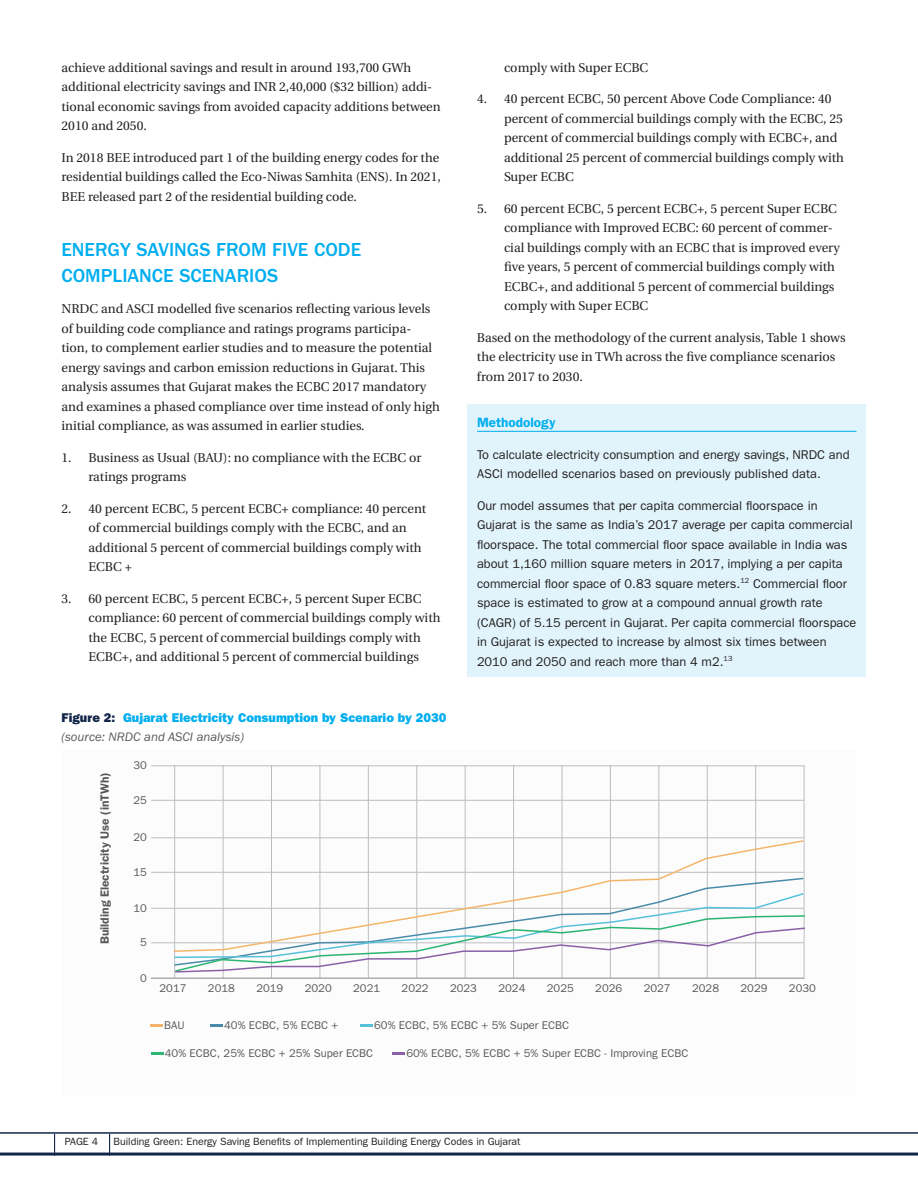
<style>
.page{position:relative;width:918px;height:1188px;background:#fff}
.page>*{position:absolute;margin:0;border:0;box-sizing:border-box;transform-origin:0 0}
.t1{font:500 19.5px/25.5px "ITC Franklin Gothic Std";color:#00aeef}
.t2{font:600 13.5px "ITC Franklin Gothic Std";color:#00aeef}
.t3{font:12.75px/19.5px "Utopia";color:#231f20}
.t4{font:12.75px/19.5px "ITC Franklin Gothic Std";color:#231f20}
.t5{font:12.75px "ITC Franklin Gothic Std Hvy";color:#00aeef}
.t6{font:italic 12.75px "ITC Franklin Gothic Std";color:#57585a}
.t7{font:600 12px "ITC Franklin Gothic Std";color:#57585a}
.t8{font:11.25px "ITC Franklin Gothic Std";color:#57585a}
.t9{font:10.5px "ITC Franklin Gothic Std";color:#231f20}
.s1{color:#122649}
</style>
<div class="page">
<hr style="left:0;top:1153px;width:918px;height:3px;background:#122649">
<hr style="left:0;top:1132px;width:918px;height:2px;background:#122649">
<svg style="left:54px;top:1134px;width:1px;height:22px"></svg>
<svg style="left:109px;top:1134px;width:1px;height:22px"></svg>
<div style="left:467px;top:404px;width:399px;height:273px;background:#e1f4fc"></div>
<hr style="left:477px;top:431px;width:379px;height:1px;background:#00aeef">
<hr style="left:151px;top:943px;width:653px;height:1px;background:#bcbdc0">
<hr style="left:151px;top:908px;width:653px;height:1px;background:#bcbdc0">
<hr style="left:151px;top:872px;width:653px;height:1px;background:#bcbdc0">
<hr style="left:151px;top:838px;width:653px;height:1px;background:#bcbdc0">
<hr style="left:151px;top:800px;width:653px;height:1px;background:#bcbdc0">
<hr style="left:151px;top:766px;width:653px;height:1px;background:#bcbdc0">
<hr style="left:174px;top:765px;width:1px;height:213px;background:#bcbdc0">
<hr style="left:223px;top:765px;width:1px;height:213px;background:#bcbdc0">
<hr style="left:271px;top:765px;width:1px;height:213px;background:#bcbdc0">
<hr style="left:320px;top:765px;width:1px;height:213px;background:#bcbdc0">
<hr style="left:368px;top:765px;width:1px;height:213px;background:#bcbdc0">
<hr style="left:417px;top:765px;width:1px;height:213px;background:#bcbdc0">
<hr style="left:465px;top:765px;width:1px;height:213px;background:#bcbdc0">
<hr style="left:513px;top:765px;width:1px;height:213px;background:#bcbdc0">
<hr style="left:562px;top:765px;width:1px;height:213px;background:#bcbdc0">
<hr style="left:610px;top:765px;width:1px;height:213px;background:#bcbdc0">
<hr style="left:659px;top:765px;width:1px;height:213px;background:#bcbdc0">
<hr style="left:707px;top:765px;width:1px;height:213px;background:#bcbdc0">
<hr style="left:755px;top:765px;width:1px;height:213px;background:#bcbdc0">
<hr style="left:804px;top:765px;width:1px;height:213px;background:#bcbdc0">
<svg style="left:150px;top:1024px;width:13px;height:3px"></svg>
<svg style="left:210px;top:1024px;width:13px;height:3px"></svg>
<svg style="left:360px;top:1024px;width:13px;height:3px"></svg>
<svg style="left:151px;top:1052px;width:13px;height:3px"></svg>
<svg style="left:392px;top:1052px;width:13px;height:3px"></svg>
<hr style="left:151px;top:978px;width:653px;height:1px;background:#8a898a">
<svg style="left:172px;top:839px;width:633px;height:105px"></svg>
<svg style="left:173px;top:877px;width:632px;height:15px"></svg>
<svg style="left:173px;top:892px;width:632px;height:81px"></svg>
<p class="t3" style="left:62px;top:58px;width:381px">achieve additional savings and result in around 193,700 GWh additional electricity savings and INR 2,40,000 ($32 billion) addi&shy;tional economic savings from avoided capacity additions between 2010 and 2050.</p>
<p class="t3" style="left:62px;top:148px;width:381px">In 2018 BEE introduced part 1 of the building energy codes for the residential buildings called the Eco-Niwas Samhita (ENS). In 2021,<br>BEE released part 2 of the residential building code.</p>
<p class="t1" style="left:62px;top:237px;width:301px">ENERGY SAVINGS FROM FIVE CODE<br>COMPLIANCE SCENARIOS</p>
<p class="t3" style="left:62px;top:299px;width:380px">NRDC and ASCI modelled five scenarios reflecting various levels of building code compliance and ratings programs participa&shy;tion, to complement earlier studies and to measure the potential energy savings and carbon emission reductions in Gujarat. This analysis assumes that Gujarat makes the ECBC 2017 mandatory and examines a phased compliance over time instead of only high initial compliance, as was assumed in earlier studies.</p>
<p class="t3" style="left:88px;top:448px;width:334px;text-indent:-27px">1. Business as Usual (BAU): no compliance with the ECBC or ratings programs</p>
<p class="t3" style="left:88px;top:499px;width:339px;text-indent:-27px">2. 40 percent ECBC, 5 percent ECBC+ compliance: 40 percent of commercial buildings comply with the ECBC, and an additional 5 percent of commercial buildings comply with ECBC +</p>
<p class="t3" style="left:88px;top:589px;width:353px;text-indent:-27px">3. 60 percent ECBC, 5 percent ECBC+, 5 percent Super ECBC compliance: 60 percent of commercial buildings comply with the ECBC, 5 percent of commercial buildings comply with ECBC+, and additional 5 percent of commercial buildings</p>
<p class="t5" style="left:62px;top:710px;width:386px"><span class="s1">Figure 2:</span> Gujarat Electricity Consumption by Scenario by 2030</p>
<p class="t6" style="left:62px;top:730px;width:184px">(source: NRDC and ASCI analysis)</p>
<p class="t7" style="left:97px;top:944px;width:173px;rotate:-90deg">Building Electricity Use (inTWh)</p>
<p class="t8" style="left:133px;top:759px;width:15px">30</p>
<p class="t8" style="left:133px;top:794px;width:15px">25</p>
<p class="t8" style="left:133px;top:831px;width:15px">20</p>
<p class="t8" style="left:133px;top:866px;width:15px">15</p>
<p class="t8" style="left:133px;top:902px;width:15px">10</p>
<p class="t8" style="left:140px;top:936px;width:8px">5</p>
<p class="t3" style="left:504px;top:58px;width:146px">comply with Super ECBC</p>
<p class="t3" style="left:504px;top:89px;width:341px;text-indent:-27px">4. 40 percent ECBC, 50 percent Above Code Compliance: 40 percent of commercial buildings comply with the ECBC, 25 percent of commercial buildings comply with ECBC+, and additional 25 percent of commercial buildings comply with Super ECBC</p>
<p class="t3" style="left:504px;top:199px;width:337px;text-indent:-27px">5. 60 percent ECBC, 5 percent ECBC+, 5 percent Super ECBC compliance with Improved ECBC: 60 percent of commer&shy;cial buildings comply with an ECBC that is improved every five years, 5 percent of commercial buildings comply with ECBC+, and additional 5 percent of commercial buildings comply with Super ECBC</p>
<p class="t3" style="left:477px;top:328px;width:370px">Based on the methodology of the current analysis, Table 1 shows the electricity use in TWh across the five compliance scenarios from 2017 to 2030.</p>
<p class="t2" style="left:477px;top:415px;width:80px">Methodology</p>
<p class="t4" style="left:477px;top:445px;width:374px">To calculate electricity consumption and energy savings, NRDC and<br>ASCI modelled scenarios based on previously published data.</p>
<p class="t4" style="left:477px;top:496px;width:381px">Our model assumes that per capita commercial floorspace in Gujarat is the same as India’s 2017 average per capita commercial floorspace. The total commercial floor space available in India was about 1,160 million square meters in 2017, implying a per capita commercial floor space of 0.83 square meters.<sup>12</sup> Commercial floor space is estimated to grow at a compound annual growth rate (CAGR) of 5.15 percent in Gujarat. Per capita commercial floorspace in Gujarat is expected to increase by almost six times between 2010 and 2050 and reach more than 4 m2.<sup>13</sup></p>
<p class="t8" style="left:140px;top:972px;width:8px">0</p>
<p class="t8" style="left:160px;top:982px;width:28px">2017</p>
<p class="t8" style="left:208px;top:982px;width:28px">2018</p>
<p class="t8" style="left:256px;top:982px;width:29px">2019</p>
<p class="t8" style="left:305px;top:982px;width:29px">2020</p>
<p class="t8" style="left:353px;top:982px;width:28px">2021</p>
<p class="t8" style="left:402px;top:982px;width:28px">2022</p>
<p class="t8" style="left:450px;top:982px;width:29px">2023</p>
<p class="t8" style="left:498px;top:982px;width:28px">2024</p>
<p class="t8" style="left:547px;top:982px;width:28px">2025</p>
<p class="t8" style="left:595px;top:982px;width:28px">2026</p>
<p class="t8" style="left:644px;top:982px;width:28px">2027</p>
<p class="t8" style="left:692px;top:982px;width:28px">2028</p>
<p class="t8" style="left:741px;top:982px;width:28px">2029</p>
<p class="t8" style="left:789px;top:982px;width:28px">2030</p>
<p class="t8" style="left:164px;top:1019px;width:22px">BAU</p>
<p class="t8" style="left:224px;top:1019px;width:116px">40% ECBC, 5% ECBC +</p>
<p class="t8" style="left:374px;top:1019px;width:196px">60% ECBC, 5% ECBC + 5% Super ECBC</p>
<p class="t8" style="left:165px;top:1046px;width:210px">40% ECBC, 25% ECBC + 25% Super ECBC</p>
<p class="t8" style="left:406px;top:1046px;width:283px">60% ECBC, 5% ECBC + 5% Super ECBC - Improving ECBC</p>
<p class="t9" style="left:65px;top:1136px;width:35px">PAGE 4</p>
<p class="t9" style="left:114px;top:1136px;width:409px">Building Green: Energy Saving Benefits of Implementing Building Energy Codes in Gujarat</p>
</div>
